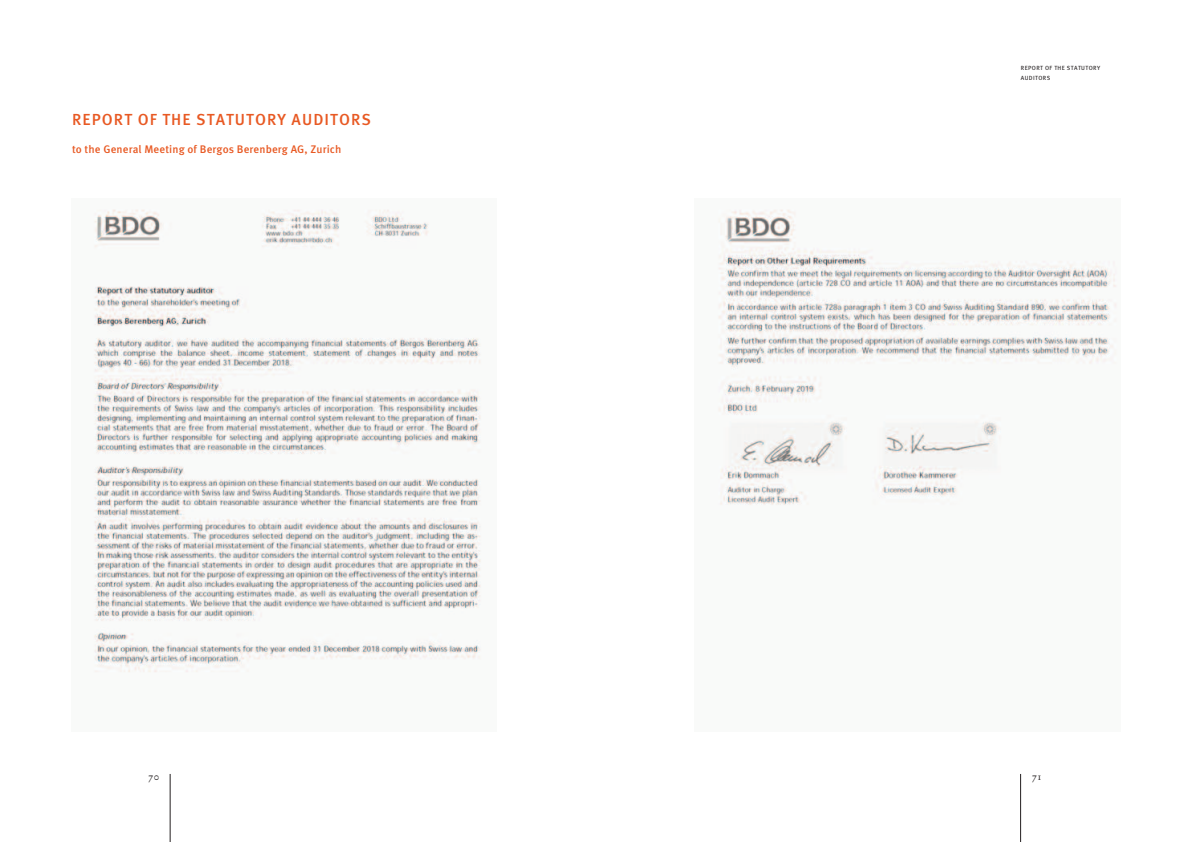
<style>
.page{position:relative;width:1191px;height:842px;background:#fff}
.page>*{position:absolute;margin:0;border:0;box-sizing:border-box;transform-origin:0 0}
.t1{font:500 16px "Meta OT";letter-spacing:.065em;color:#e85923}
.t2{font:500 11px "Meta OT";letter-spacing:.01em;color:#e85923}
.t3{font:10px "Garamond Stempel Expert BQ Roman Os F";color:#231f20}
.t4{font:6px/10px "Meta OT";letter-spacing:.065em;color:#231f20}
</style>
<div class="page">
<hr style="left:1020px;top:774px;width:1px;height:68px;background:#231f20">
<img style="left:718px;top:209px;width:399px;height:296px">
<hr style="left:170px;top:774px;width:1px;height:68px;background:#231f20">
<img style="left:94px;top:209px;width:387px;height:464px">
<h1 class="t1" style="left:72px;top:113px;width:300px">REPORT OF THE STATUTORY AUDITORS</h1>
<p class="t2" style="left:72px;top:145px;width:271px">to the General Meeting of Bergos Berenberg AG, Zurich</p>
<p class="t4" style="left:1020px;top:63px;width:81px">REPORT OF THE STATUTORY<br>AUDITORS</p>
<p class="t3" style="left:148px;top:772px;width:12px">70</p>
<p class="t3" style="left:1032px;top:772px;width:11px">71</p>
</div>
